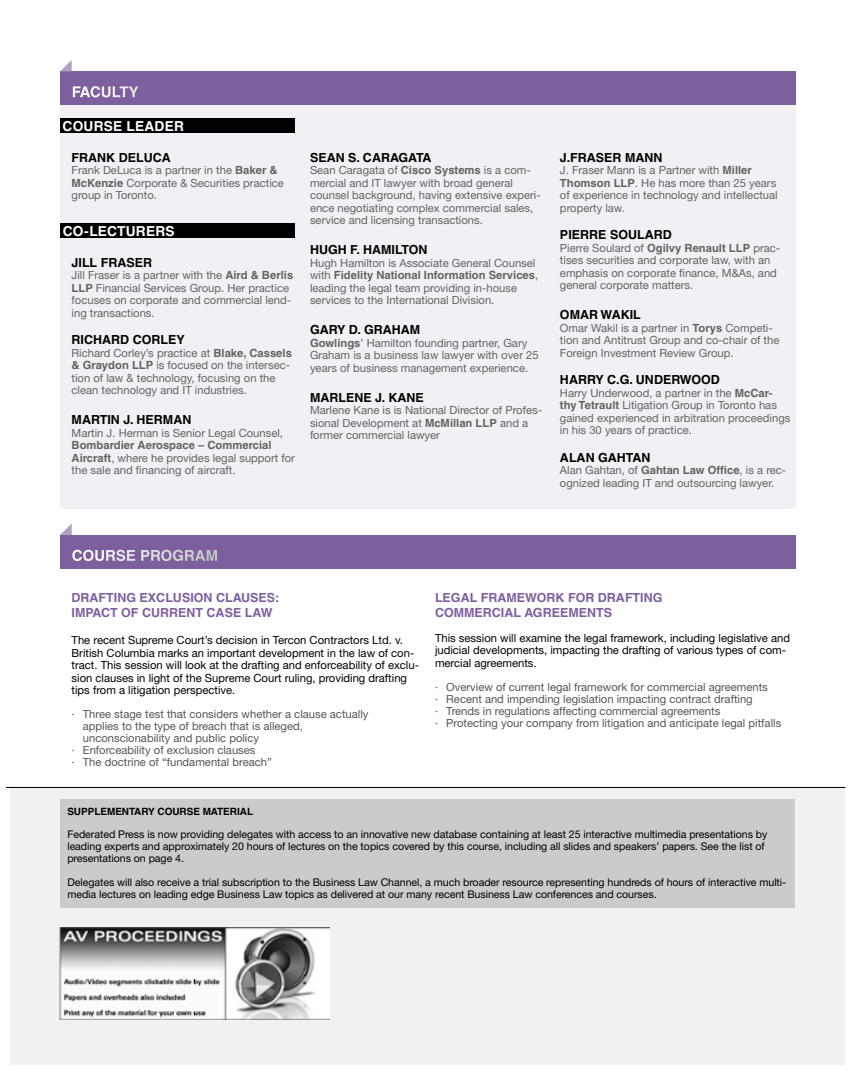
<style>
.page{position:relative;width:855px;height:1080px;background:#fff}
.page>*{position:absolute;margin:0;border:0;box-sizing:border-box;transform-origin:0 0}
.t1{font:700 15px "Helvetica";color:#fff}
.t2{font:700 15px "Helvetica";letter-spacing:-.02em;color:#fff}
.t3{font:700 13.75px "Helvetica";letter-spacing:.015em;color:#fff}
.t4{font:700 12.5px "Helvetica";color:#000}
.t5{font:700 12.5px/15px "Helvetica";color:#7c609e}
.t6{font:11.25px/12.5px "Helvetica Neue";color:#636363}
.t7{font:11.25px/12.5px "Helvetica Neue";color:#000}
.t8{font:11.25px/11.9px "Helvetica Neue";color:#565656}
.t9{font:700 11.25px "Helvetica";color:#636363}
.t10{font:10.62px/11.9px "Helvetica Neue";letter-spacing:-.005em;color:#000}
.t11{font:700 10px "Helvetica";letter-spacing:-.005em;color:#000}
.s1{font-family:"Helvetica";font-weight:700}
.s2{font-family:"Helvetica Neue";font-weight:400}
</style>
<div class="page">
<div style="left:60px;top:105px;width:735px;height:403px;background:#f2eff5"></div>
<div style="left:60px;top:119px;width:235px;height:14px;background:#000"></div>
<div style="left:11px;top:788px;width:834px;height:277px;background:#f1f1f1"></div>
<div style="left:60px;top:799px;width:734px;height:109px;background:#cbcbcb"></div>
<hr style="left:6px;top:787px;width:840px;height:1px;background:#000">
<div style="left:60px;top:535px;width:735px;height:34px;background:#7c609e"></div>
<img style="left:59px;top:927px;width:271px;height:93px">
<svg style="left:60px;top:524px;width:12px;height:11px"></svg>
<div style="left:60px;top:71px;width:735px;height:34px;background:#7c609e"></div>
<svg style="left:60px;top:60px;width:12px;height:11px"></svg>
<div style="left:60px;top:224px;width:235px;height:14px;background:#000"></div>
<h1 class="t2" style="left:72px;top:83px;width:68px">FACULTY</h1>
<p class="t3" style="left:63px;top:117px;width:123px">COURSE LEADER</p>
<p class="t4" style="left:72px;top:150px;width:101px">FRANK DELUCA</p>
<p class="t6" style="left:72px;top:164px;width:214px">Frank DeLuca is a partner in the <span class="s1">Baker &amp;<br>McKenzie</span> Corporate &amp; Securities practice group in Toronto.</p>
<p class="t3" style="left:63px;top:222px;width:113px">CO-LECTURERS</p>
<p class="t4" style="left:72px;top:255px;width:82px">JILL FRASER</p>
<p class="t6" style="left:72px;top:269px;width:223px">Jill Fraser is a partner with the <span class="s1">Aird &amp; Berlis LLP</span> Financial Services Group. Her practice focuses on corporate and commercial lend&shy;ing transactions.</p>
<p class="t4" style="left:72px;top:332px;width:115px">RICHARD CORLEY</p>
<p class="t6" style="left:72px;top:347px;width:222px">Richard Corley’s practice at <span class="s1">Blake, Cassels &amp; Graydon LLP</span> is focused on the intersec&shy;tion of law &amp; technology, focusing on the clean technology and IT industries.</p>
<p class="t4" style="left:72px;top:412px;width:121px">MARTIN J. HERMAN</p>
<p class="t6" style="left:72px;top:427px;width:213px">Martin J. Herman is Senior Legal Counsel,</p>
<p class="t9" style="left:72px;top:439px;width:202px">Bombardier Aerospace – Commercial</p>
<p class="t6" style="left:72px;top:452px;width:225px"><span class="s1">Aircraft</span>, where he provides legal support for the sale and financing of aircraft.</p>
<p class="t4" style="left:310px;top:150px;width:123px">SEAN S. CARAGATA</p>
<p class="t6" style="left:310px;top:164px;width:232px">Sean Caragata of <span class="s1">Cisco Systems</span> is a com&shy;mercial and IT lawyer with broad general counsel background, having extensive experi&shy;ence negotiating complex commercial sales, service and licensing transactions.</p>
<p class="t4" style="left:310px;top:242px;width:119px">HUGH F. HAMILTON</p>
<p class="t6" style="left:310px;top:257px;width:227px">Hugh Hamilton is Associate General Counsel</p>
<p class="t9" style="left:310px;top:269px;width:230px"><span class="s2">with</span> Fidelity National Information Services<span class="s2">,</span></p>
<p class="t6" style="left:310px;top:282px;width:209px">leading the legal team providing in-house services to the International Division.</p>
<p class="t4" style="left:310px;top:322px;width:112px">GARY D. GRAHAM</p>
<p class="t6" style="left:310px;top:337px;width:230px"><span class="s1">Gowlings</span>’ Hamilton founding partner, Gary<br>Graham is a business law lawyer with over 25 years of business management experience.</p>
<p class="t4" style="left:310px;top:390px;width:115px">MARLENE J. KANE</p>
<p class="t6" style="left:310px;top:404px;width:234px">Marlene Kane is is National Director of Profes&shy;sional Development at <span class="s1">McMillan LLP</span> and a former commercial lawyer</p>
<p class="t4" style="left:560px;top:150px;width:104px">J.FRASER MANN</p>
<p class="t6" style="left:560px;top:164px;width:219px">J. Fraser Mann is a Partner with <span class="s1">Miller Thomson LLP</span>. He has more than 25 years of experience in technology and intellectual property law.</p>
<p class="t4" style="left:560px;top:227px;width:113px">PIERRE SOULARD</p>
<p class="t6" style="left:560px;top:242px;width:222px">Pierre Soulard of <span class="s1">Ogilvy Renault LLP</span> prac&shy;tises securities and corporate law, with an emphasis on corporate finance, M&amp;As, and general corporate matters.</p>
<p class="t4" style="left:560px;top:307px;width:82px">OMAR WAKIL</p>
<p class="t6" style="left:560px;top:322px;width:221px">Omar Wakil is a partner in <span class="s1">Torys</span> Competi&shy;tion and Antitrust Group and co-chair of the<br>Foreign Investment Review Group.</p>
<p class="t4" style="left:560px;top:372px;width:161px">HARRY C.G. UNDERWOOD</p>
<p class="t6" style="left:560px;top:387px;width:232px">Harry Underwood, a partner in the <span class="s1">McCar&shy;thy Tetrault</span> Litigation Group in Toronto has gained experienced in arbitration proceedings in his 30 years of practice.</p>
<p class="t4" style="left:560px;top:450px;width:92px">ALAN GAHTAN</p>
<p class="t6" style="left:560px;top:464px;width:228px">Alan Gahtan, of <span class="s1">Gahtan Law Office</span>, is a rec&shy;ognized leading IT and outsourcing lawyer.</p>
<h1 class="t1" style="left:72px;top:546px;width:148px">COURSE PROGRAM</h1>
<p class="t5" style="left:72px;top:590px;width:209px">DRAFTING EXCLUSION CLAUSES:<br>IMPACT OF CURRENT CASE LAW</p>
<p class="t7" style="left:72px;top:634px;width:349px">The recent Supreme Court’s decision in Tercon Contractors Ltd. v.<br>British Columbia marks an important development in the law of con&shy;tract. This session will look at the drafting and enforceability of exclu&shy;sion clauses in light of the Supreme Court ruling, providing drafting tips from a litigation perspective.</p>
<p class="t8" style="left:72px;top:708px;width:298px">· Three stage test that considers whether a clause actually</p>
<p class="t8" style="left:83px;top:720px;width:222px">applies to the type of breach that is alleged,</p>
<p class="t8" style="left:83px;top:732px;width:178px">unconscionability and public policy</p>
<p class="t8" style="left:72px;top:744px;width:185px">· Enforceability of exclusion clauses</p>
<p class="t8" style="left:72px;top:756px;width:202px">· The doctrine of “fundamental breach”</p>
<p class="t5" style="left:435px;top:590px;width:229px">LEGAL FRAMEWORK FOR DRAFTING<br>COMMERCIAL AGREEMENTS</p>
<p class="t7" style="left:435px;top:631px;width:357px">This session will examine the legal framework, including legislative and judicial developments, impacting the drafting of various types of com&shy;mercial agreements.</p>
<p class="t8" style="left:435px;top:681px;width:348px">· Overview of current legal framework for commercial agreements<br>· Recent and impending legislation impacting contract drafting<br>· Trends in regulations affecting commercial agreements<br>· Protecting your company from litigation and anticipate legal pitfalls</p>
<p class="t11" style="left:67px;top:805px;width:187px">SUPPLEMENTARY COURSE MATERIAL</p>
<p class="t10" style="left:67px;top:828px;width:702px">Federated Press is now providing delegates with access to an innovative new database containing at least 25 interactive multimedia presentations by leading experts and approximately 20 hours of lectures on the topics covered by this course, including all slides and speakers’ papers. See the list of presentations on page 4.</p>
<p class="t10" style="left:67px;top:876px;width:721px">Delegates will also receive a trial subscription to the Business Law Channel, a much broader resource representing hundreds of hours of interactive multi&shy;media lectures on leading edge Business Law topics as delivered at our many recent Business Law conferences and courses.</p>
</div>
